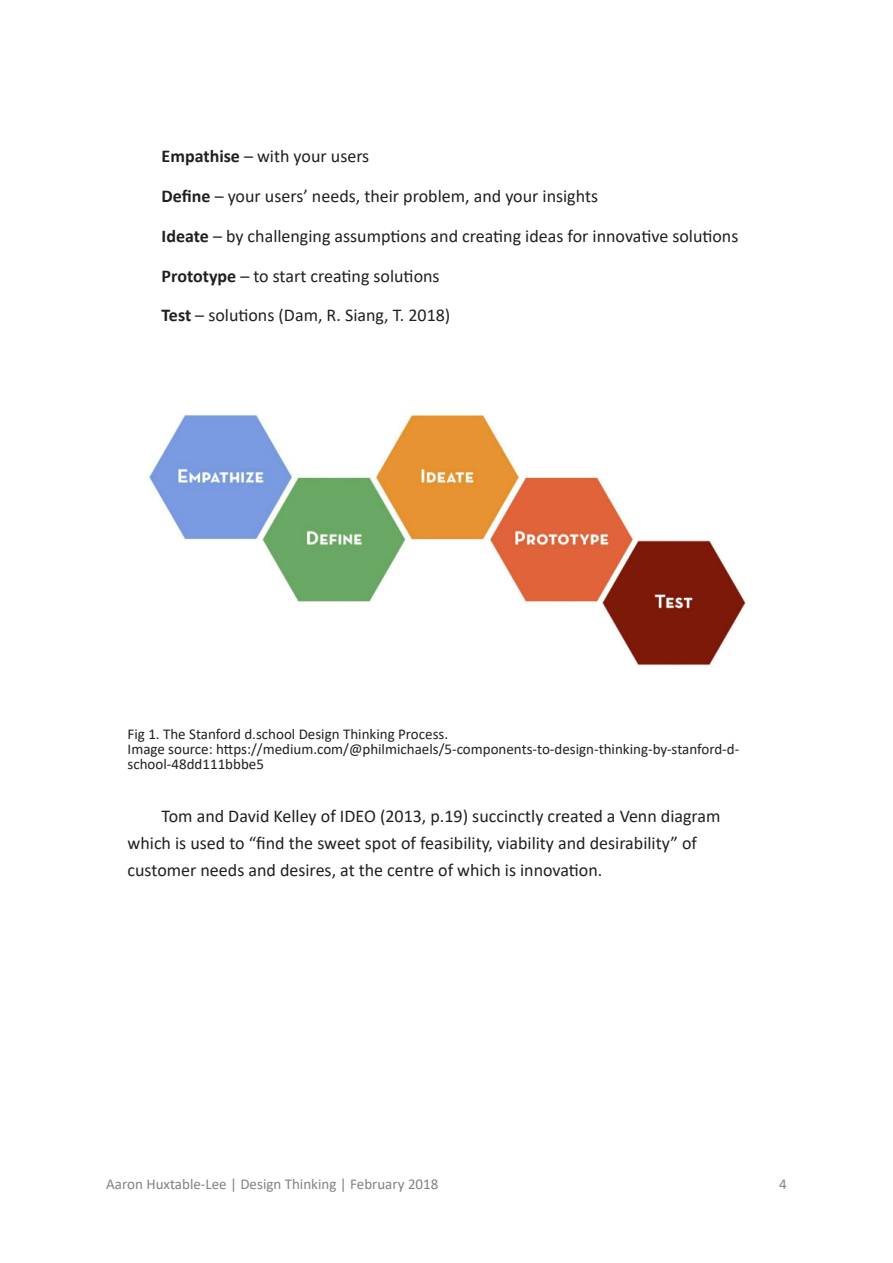
<style>
.page{position:relative;width:893px;height:1263px;background:#fff}
.page>*{position:absolute;margin:0;border:0;box-sizing:border-box;transform-origin:0 0}
.t1{font:18px/27px "Calibri";color:#231f20}
.t2{font:15px/15px "Calibri";color:#231f20}
.t3{font:15px "Calibri";color:#808285}
.s1{font-weight:700}
</style>
<div class="page">
<img style="left:149px;top:414px;width:597px;height:252px">
<p class="t1" style="left:162px;top:142px;width:209px"><span class="s1">Empathise</span> – with your users</p>
<p class="t1" style="left:162px;top:182px;width:438px"><span class="s1">Define</span> – your users’ needs, their problem, and your insights</p>
<p class="t1" style="left:162px;top:222px;width:578px"><span class="s1">Ideate</span> – by challenging assumptions and creating ideas for innovative solutions</p>
<p class="t1" style="left:162px;top:262px;width:280px"><span class="s1">Prototype</span> – to start creating solutions</p>
<p class="t1" style="left:162px;top:301px;width:290px"><span class="s1">Test</span> – solutions (Dam, R. Siang, T. 2018)</p>
<p class="t2" style="left:128px;top:726px;width:322px">Fig 1. The Stanford d.school Design Thinking Process.</p>
<p class="t2" style="left:128px;top:741px;width:613px">Image source: https://medium.com/@philmichaels/5-components-to-design-thinking-by-stanford-d&shy;school-48dd111bbbe5</p>
<p class="t1" style="left:128px;top:802px;width:594px;text-indent:34px">Tom and David Kelley of IDEO (2013, p.19) succinctly created a Venn diagram which is used to “find the sweet spot of feasibility, viability and desirability” of customer needs and desires, at the centre of which is innovation.</p>
<p class="t3" style="left:106px;top:1173px;width:334px">Aaron Huxtable-Lee | Design Thinking | February 2018</p>
<p class="t3" style="left:779px;top:1173px;width:9px">4</p>
</div>
